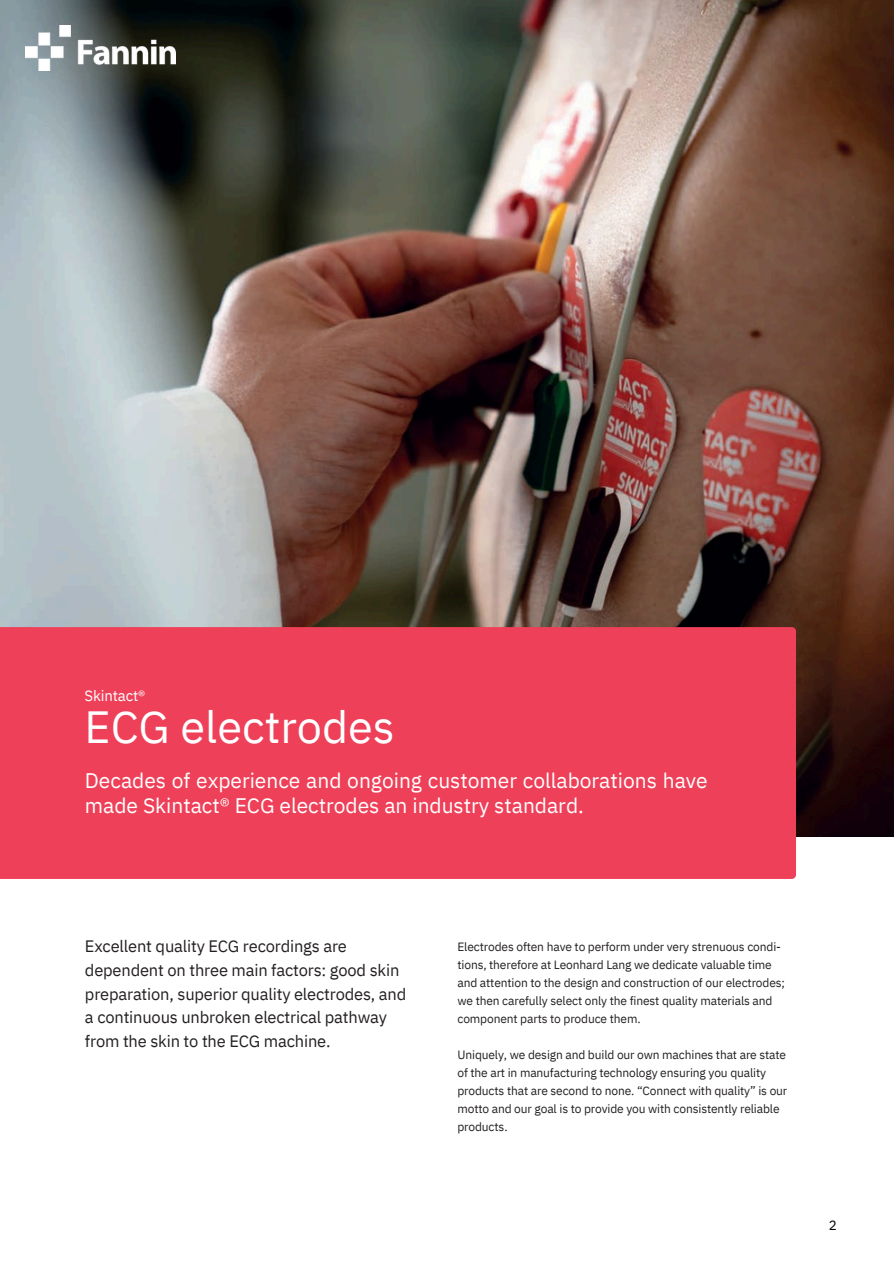
<style>
.page{position:relative;width:894px;height:1264px;background:#fff}
.page>*{position:absolute;margin:0;border:0;box-sizing:border-box;transform-origin:0 0}
.t1{font:45px "IBM Plex Sans";color:#fff}
.t2{font:21px/24.8px "IBM Plex Sans";color:#fff}
.t3{font:16.5px/23.7px "IBM Plex Sans";letter-spacing:-.01em;color:#231f20}
.t4{font:15px "IBM Plex Sans";letter-spacing:-.01em;color:#fff}
.t5{font:13.5px "IBM Plex Sans";color:#000}
.t6{font:12px/18px "IBM Plex Sans";letter-spacing:-.01em;color:#231f20}
</style>
<div class="page">
<img style="left:0;top:0;width:893px;height:836px">
<div style="left:0;top:627px;width:795px;height:252px;background:#ef4059"></div>
<img style="left:26px;top:26px;width:149px;height:45px">
<p class="t4" style="left:84px;top:685px;width:62px">Skintact®</p>
<p class="t1" style="left:84px;top:696px;width:312px">ECG electrodes</p>
<p class="t2" style="left:85px;top:767px;width:624px">Decades of experience and ongoing customer collaborations have made Skintact® ECG electrodes an industry standard.</p>
<p class="t3" style="left:85px;top:934px;width:323px">Excellent quality ECG recordings are dependent on three main factors: good skin preparation, superior quality electrodes, and a continuous unbroken electrical pathway from the skin to the ECG machine.</p>
<h2 class="t6" style="left:457px;top:937px;width:329px">Electrodes often have to perform under very strenuous condi&shy;tions, therefore at Leonhard Lang we dedicate valuable time and attention to the design and construction of our electrodes; we then carefully select only the finest quality materials and component parts to produce them.</h2>
<h3 class="t6" style="left:457px;top:1045px;width:331px">Uniquely, we design and build our own machines that are state of the art in manufacturing technology ensuring you quality products that are second to none. “Connect with quality” is our motto and our goal is to provide you with consistently reliable products.</h3>
<h1 class="t5" style="left:828px;top:1216px;width:10px">2</h1>
</div>
